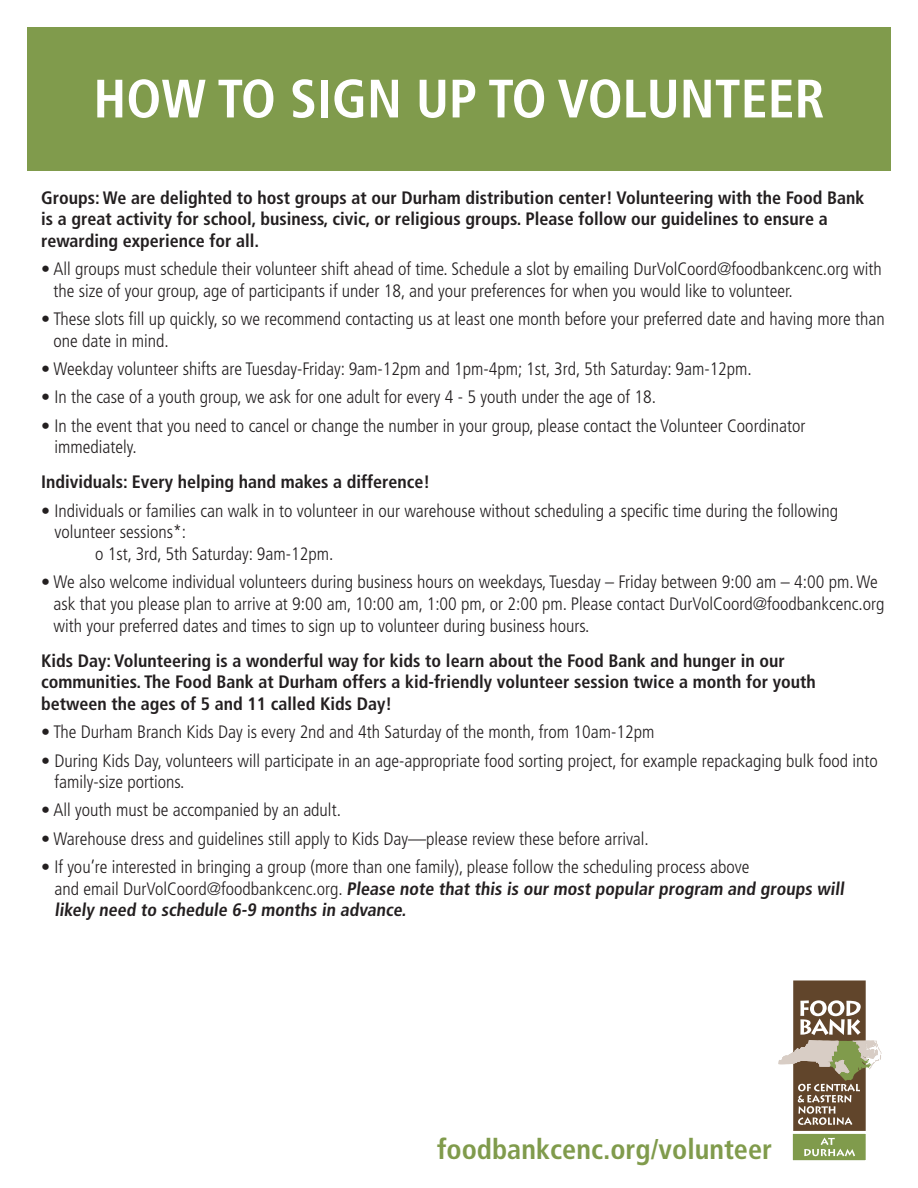
<style>
.page{position:relative;width:918px;height:1188px;background:#fff}
.page>*{position:absolute;margin:0;border:0;box-sizing:border-box;transform-origin:0 0}
.t1{font:700 condensed 54px "Frutiger";color:#fff}
.t2{font:700 condensed 28.2px "Frutiger";color:#809b4c}
.t3{font:300 condensed 18px/21.6px "Frutiger";color:#231f20}
.t4{font:700 condensed 18px/21.6px "Frutiger";color:#231f20}
.s1{font-weight:700}
</style>
<div class="page">
<div style="left:27px;top:27px;width:864px;height:144px;background:#809b4c"></div>
<div style="left:792px;top:1133px;width:74px;height:28px;background:#809b4c"></div>
<div style="left:792px;top:1133px;width:74px;height:28px;border:1px solid #fff"></div>
<svg style="left:778px;top:980px;width:104px;height:176px"></svg>
<p class="t1" style="left:93px;top:67px;width:733px">HOW TO SIGN UP TO VOLUNTEER</p>
<p class="t4" style="left:41px;top:187px;width:825px">Groups: We are delighted to host groups at our Durham distribution center! Volunteering with the Food Bank is a great activity for school, business, civic, or religious groups. Please follow our guidelines to ensure a rewarding experience for all.</p>
<p class="t3" style="left:53px;top:258px;width:830px;text-indent:-12px">• All groups must schedule their volunteer shift ahead of time. Schedule a slot by emailing DurVolCoord@foodbankcenc.org with the size of your group, age of participants if under 18, and your preferences for when you would like to volunteer.</p>
<p class="t3" style="left:53px;top:308px;width:833px;text-indent:-12px">• These slots fill up quickly, so we recommend contacting us at least one month before your preferred date and having more than one date in mind.</p>
<p class="t3" style="left:41px;top:358px;width:712px">• Weekday volunteer shifts are Tuesday-Friday: 9am-12pm and 1pm-4pm; 1st, 3rd, 5th Saturday: 9am-12pm.</p>
<p class="t3" style="left:41px;top:387px;width:617px">• In the case of a youth group, we ask for one adult for every 4 - 5 youth under the age of 18.</p>
<p class="t3" style="left:54px;top:415px;width:753px;text-indent:-13px">• In the event that you need to cancel or change the number in your group, please contact the Volunteer Coordinator immediately.</p>
<p class="t4" style="left:41px;top:471px;width:391px">Individuals: Every helping hand makes a difference!</p>
<p class="t3" style="left:54px;top:500px;width:785px;text-indent:-13px">• Individuals or families can walk in to volunteer in our warehouse without scheduling a specific time during the following volunteer sessions*:</p>
<p class="t3" style="left:95px;top:543px;width:240px">o 1st, 3rd, 5th Saturday: 9am-12pm.</p>
<p class="t3" style="left:53px;top:572px;width:833px;text-indent:-12px">• We also welcome individual volunteers during business hours on weekdays, Tuesday – Friday between 9:00 am – 4:00 pm. We ask that you please plan to arrive at 9:00 am, 10:00 am, 1:00 pm, or 2:00 pm. Please contact DurVolCoord@foodbankcenc.org with your preferred dates and times to sign up to volunteer during business hours.</p>
<p class="t4" style="left:41px;top:650px;width:776px">Kids Day: Volunteering is a wonderful way for kids to learn about the Food Bank and hunger in our communities. The Food Bank at Durham offers a kid-friendly volunteer session twice a month for youth between the ages of 5 and 11 called Kids Day!</p>
<p class="t3" style="left:41px;top:721px;width:615px">• The Durham Branch Kids Day is every 2nd and 4th Saturday of the month, from 10am-12pm</p>
<p class="t3" style="left:54px;top:750px;width:825px;text-indent:-13px">• During Kids Day, volunteers will participate in an age-appropriate food sorting project, for example repackaging bulk food into family-size portions.</p>
<p class="t3" style="left:41px;top:800px;width:301px">• All youth must be accompanied by an adult.</p>
<p class="t3" style="left:41px;top:828px;width:609px">• Warehouse dress and guidelines still apply to Kids Day—please review these before arrival.</p>
<p class="t3" style="left:54px;top:856px;width:794px;text-indent:-13px">• If you’re interested in bringing a group (more than one family), please follow the scheduling process above<br>and email DurVolCoord@foodbankcenc.org. <span class="s1">Please note that this is our most popular program and groups will likely need to schedule 6-9 months in advance.</span></p>
<p class="t2" style="left:437px;top:1133px;width:337px">foodbankcenc.org/volunteer</p>
</div>
